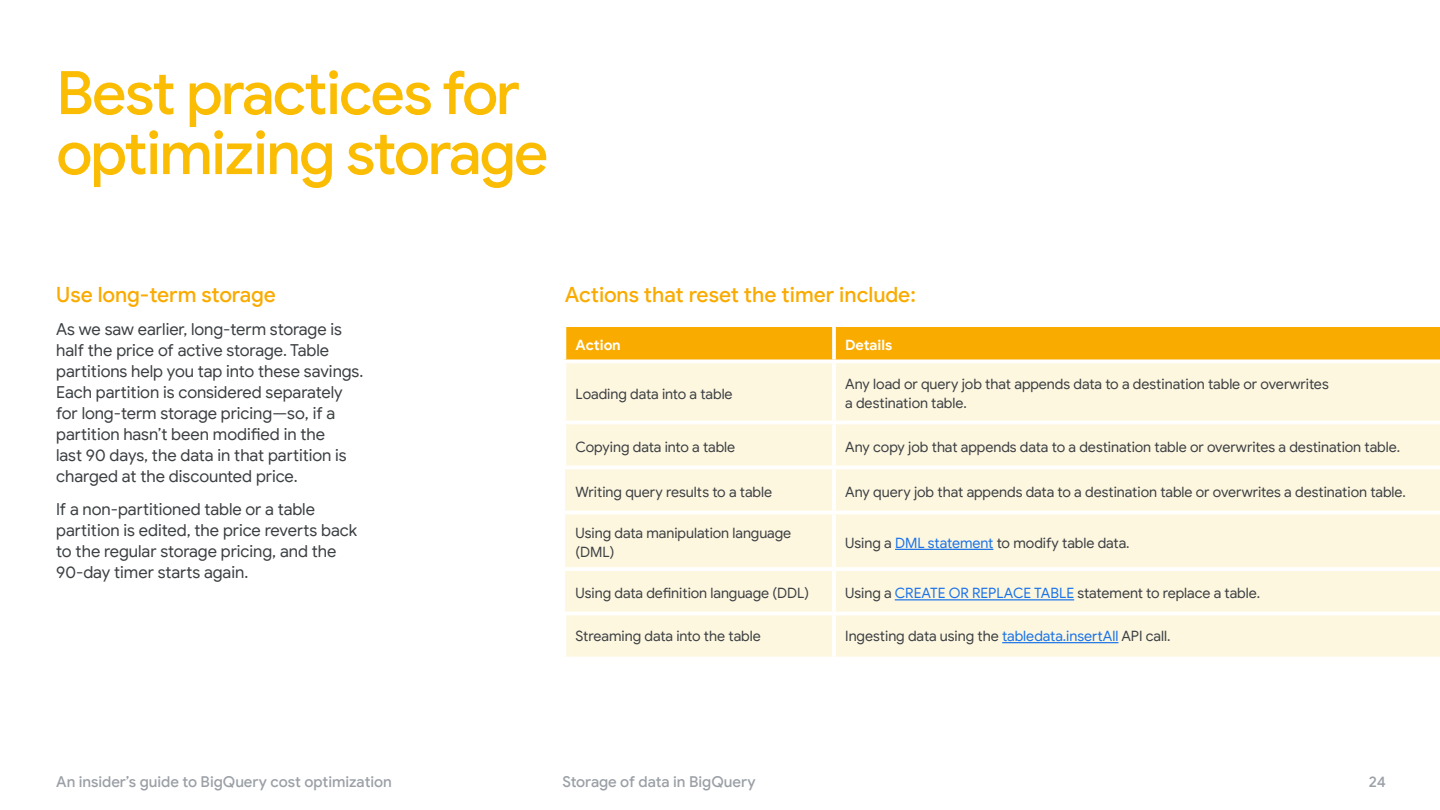
<style>
.page{position:relative;width:1440px;height:810px;background:#fff}
.page>*{position:absolute;margin:0;border:0;box-sizing:border-box;transform-origin:0 0}
.t1{font:500 60px/60px "Google Sans";letter-spacing:-.035em;color:#fbbc04}
.t2{font:500 21px "Google Sans";letter-spacing:-.005em;color:#f9ab00}
.t3{font:16.5px/21px "Google Sans";letter-spacing:-.005em;color:#3c4043}
.t4{font:500 15px "Google Sans";letter-spacing:-.005em;color:#9ba0a6}
.t5{font:14.25px/18.8px "Google Sans";letter-spacing:-.005em;color:#3c4043}
.t6{font:700 14.25px "Google Sans";letter-spacing:-.005em;color:#fff}
.s1{color:#1a73e8}
</style>
<div class="page">
<div style="left:566px;top:327px;width:874px;height:32px;background:#f9ab00"></div>
<div style="left:565px;top:363px;width:875px;height:294px;background:#fef7e0"></div>
<hr style="left:832px;top:469px;width:4px;height:42px;background:#fff">
<svg style="left:832px;top:327px;width:4px;height:32px"></svg>
<hr style="left:832px;top:363px;width:4px;height:58px;background:#fff">
<hr style="left:832px;top:424px;width:4px;height:42px;background:#fff">
<hr style="left:562px;top:363px;width:4px;height:58px;background:#fff">
<hr style="left:562px;top:421px;width:272px;height:3px;background:#fff">
<hr style="left:562px;top:424px;width:4px;height:42px;background:#fff">
<hr style="left:834px;top:421px;width:606px;height:3px;background:#fff">
<hr style="left:562px;top:466px;width:272px;height:3px;background:#fff">
<hr style="left:834px;top:466px;width:606px;height:3px;background:#fff">
<hr style="left:565px;top:511px;width:269px;height:3px;background:#fff">
<hr style="left:834px;top:511px;width:606px;height:3px;background:#fff">
<hr style="left:565px;top:567px;width:269px;height:4px;background:#fff">
<hr style="left:834px;top:567px;width:606px;height:4px;background:#fff">
<hr style="left:562px;top:612px;width:272px;height:3px;background:#fff">
<hr style="left:562px;top:615px;width:4px;height:42px;background:#fff">
<hr style="left:834px;top:612px;width:606px;height:3px;background:#fff">
<svg style="left:564px;top:359px;width:270px;height:1px"></svg>
<svg style="left:834px;top:359px;width:606px;height:1px"></svg>
<hr style="left:832px;top:514px;width:4px;height:53px;background:#fff">
<hr style="left:832px;top:571px;width:4px;height:41px;background:#fff">
<hr style="left:832px;top:615px;width:4px;height:42px;background:#fff">
<hr style="left:895px;top:549px;width:98px;height:1px;background:#1a73e8">
<hr style="left:895px;top:599px;width:179px;height:1px;background:#1a73e8">
<hr style="left:1002px;top:642px;width:116px;height:1px;background:#1a73e8">
<h1 class="t1" style="left:56px;top:63px;width:494px">Best practices for optimizing storage</h1>
<h2 class="t2" style="left:56px;top:282px;width:221px">Use long-term storage</h2>
<p class="t3" style="left:56px;top:319px;width:309px">As we saw earlier, long-term storage is half the price of active storage. Table partitions help you tap into these savings.<br>Each partition is considered separately for long-term storage pricing—so, if a partition hasn’t been modified in the<br>last 90 days, the data in that partition is charged at the discounted price.</p>
<p class="t3" style="left:56px;top:499px;width:302px">If a non-partitioned table or a table partition is edited, the price reverts back to the regular storage pricing, and the 90-day timer starts again.</p>
<h2 class="t2" style="left:565px;top:282px;width:353px">Actions that reset the timer include:</h2>
<p class="t6" style="left:576px;top:336px;width:47px">Action</p>
<p class="t6" style="left:845px;top:336px;width:49px">Details</p>
<p class="t5" style="left:576px;top:384px;width:159px">Loading data into a table</p>
<p class="t5" style="left:845px;top:375px;width:485px">Any load or query job that appends data to a destination table or overwrites a destination table.</p>
<p class="t5" style="left:576px;top:437px;width:161px">Copying data into a table</p>
<p class="t5" style="left:845px;top:437px;width:556px">Any copy job that appends data to a destination table or overwrites a destination table.</p>
<p class="t5" style="left:576px;top:482px;width:198px">Writing query results to a table</p>
<p class="t5" style="left:845px;top:482px;width:562px">Any query job that appends data to a destination table or overwrites a destination table.</p>
<p class="t5" style="left:576px;top:524px;width:217px">Using data manipulation language (DML)</p>
<p class="t5" style="left:845px;top:533px;width:286px">Using a <span class="s1">DML statement</span> to modify table data.</p>
<p class="t5" style="left:576px;top:584px;width:235px">Using data definition language (DDL)</p>
<p class="t5" style="left:845px;top:584px;width:416px">Using a <span class="s1">CREATE OR REPLACE TABLE</span> statement to replace a table.</p>
<p class="t5" style="left:576px;top:627px;width:187px">Streaming data into the table</p>
<p class="t5" style="left:845px;top:627px;width:327px">Ingesting data using the <span class="s1">tabledata.insertAll</span> API call.</p>
<p class="t4" style="left:56px;top:773px;width:337px">An insider’s guide to BigQuery cost optimization</p>
<p class="t4" style="left:562px;top:773px;width:195px">Storage of data in BigQuery</p>
<p class="t4" style="left:1369px;top:773px;width:19px">24</p>
</div>
